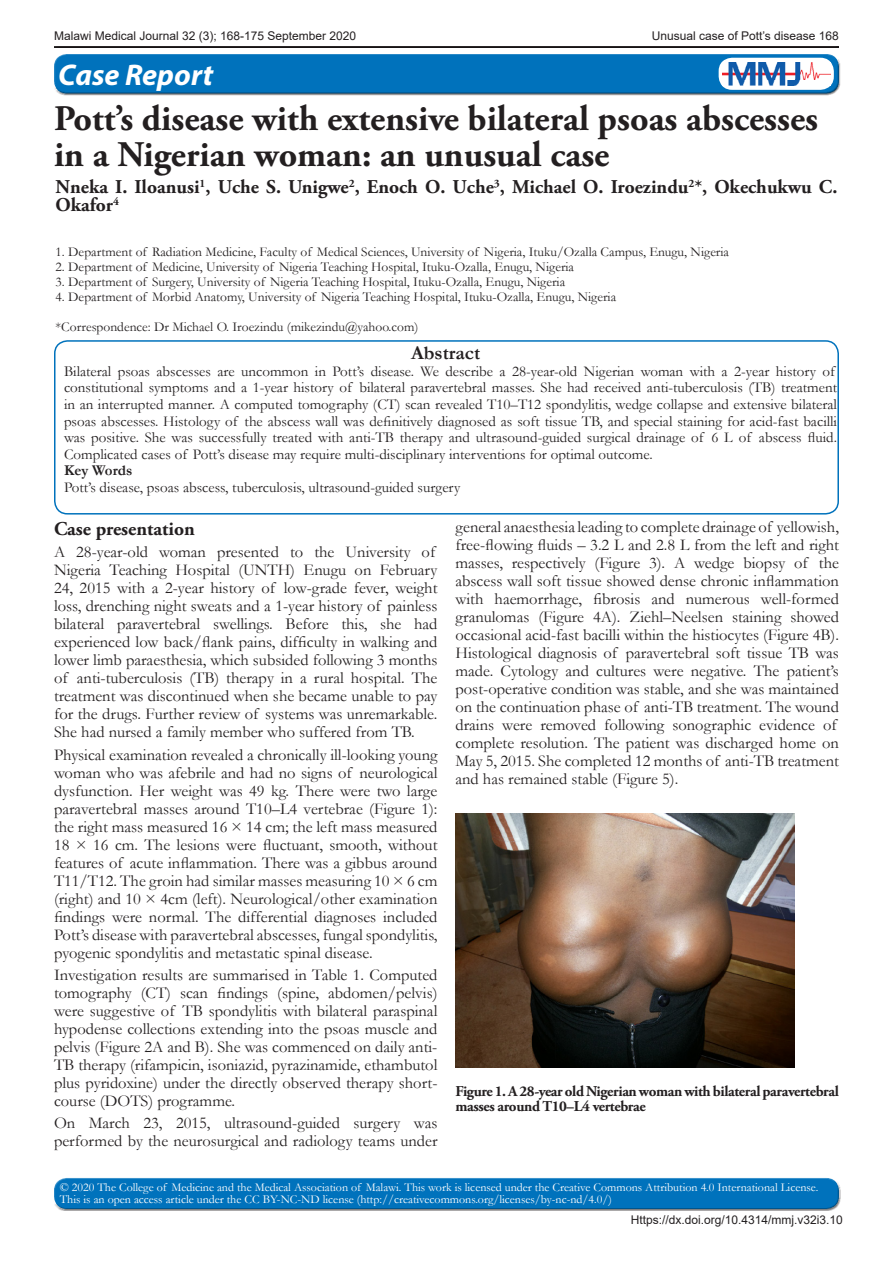
<style>
.page{position:relative;width:893px;height:1263px;background:#fff}
.page>*{position:absolute;margin:0;border:0;box-sizing:border-box;transform-origin:0 0}
.MMJ_Article_Title{font:700 36px/36px "Adobe Garamond Pro";color:#231f20}
.t1{font:italic 700 30px "Myriad Pro";color:#fff}
.MMJ_Author_Name{font:700 19.5px/18px "Adobe Garamond Pro";color:#231f20}
.MMJ_Heading_1{font:700 19.5px "Adobe Garamond Pro";color:#231f20}
.MMJ_Main_Abstract_He{font:700 19.5px "Garamond";color:#231f20}
.MMJ_Body_Text{font:16.5px/18px "Garamond";color:#231f20}
.MMJ_Abstract_Text{font:15px/16.5px "Garamond";color:#231f20}
.MMJ_table_descp{font:700 15px/15px "Adobe Garamond Pro";letter-spacing:-.025em;color:#231f20}
.MMJ_Abstract_Text-2{font:700 15px "Garamond";color:#231f20}
.MMJ_Author_Instituti{font:13.5px "Garamond";color:#231f20}
.t2{font:12px/12px "Garamond";color:#fff}
.MMJ_Article_heading{font:12px "Arial";color:#231f20}
</style>
<div class="page">
<hr style="left:53px;top:45px;width:787px;height:4px;background:#231f20;opacity:.75">
<div style="left:52px;top:1176px;width:789px;height:28px;background:#fff;opacity:.75"></div>
<div style="left:52px;top:1181px;width:789px;height:30px;background:#231f20;opacity:.75"></div>
<div style="left:52px;top:52px;width:788px;height:39px;background:#fff;opacity:.75"></div>
<div style="left:52px;top:59px;width:788px;height:36px;background:#231f20;opacity:.75"></div>
<div style="left:719px;top:58px;width:115px;height:32px;background:#fff;border-radius:13px"></div>
<img style="left:722px;top:62px;width:108px;height:23px">
<div style="left:54px;top:340px;width:785px;height:174px;border:2px solid #0072bc;border-radius:13px"></div>
<img style="left:455px;top:813px;width:339px;height:254px">
<p class="MMJ_Article_heading" style="left:54px;top:28px;width:304px">Malawi Medical Journal 32 (3); 168-175 September 2020</p>
<p class="MMJ_Article_heading" style="left:652px;top:28px;width:189px">Unusual case of Pott’s disease 168</p>
<h2 class="t1" style="left:58px;top:55px;width:157px">Case Report</h2>
<p class="MMJ_Article_Title" style="left:54px;top:102px;width:765px">Pott’s disease with extensive bilateral psoas abscesses in a Nigerian woman: an unusual case</p>
<p class="MMJ_Author_Name" style="left:56px;top:179px;width:783px">Nneka I. Iloanusi<sup>1</sup>, Uche S. Unigwe<sup>2</sup>, Enoch O. Uche<sup>3</sup>, Michael O. Iroezindu<sup>2</sup>*, Okechukwu C.<br>Okafor<sup>4</sup></p>
<p class="MMJ_Author_Instituti" style="left:56px;top:243px;width:675px">1. Department of Radiation Medicine, Faculty of Medical Sciences, University of Nigeria, Ituku/Ozalla Campus, Enugu, Nigeria</p>
<p class="MMJ_Author_Instituti" style="left:56px;top:258px;width:520px">2. Department of Medicine, University of Nigeria Teaching Hospital, Ituku-Ozalla, Enugu, Nigeria</p>
<p class="MMJ_Author_Instituti" style="left:56px;top:273px;width:511px">3. Department of Surgery, University of Nigeria Teaching Hospital, Ituku-Ozalla, Enugu, Nigeria</p>
<p class="MMJ_Author_Instituti" style="left:56px;top:288px;width:562px">4. Department of Morbid Anatomy, University of Nigeria Teaching Hospital, Ituku-Ozalla, Enugu, Nigeria</p>
<p class="MMJ_Author_Instituti" style="left:56px;top:318px;width:364px">*Correspondence: Dr Michael O. Iroezindu (mikezindu@yahoo.com)</p>
<p class="MMJ_Main_Abstract_He" style="left:411px;top:340px;width:71px">Abstract</p>
<p class="MMJ_Abstract_Text" style="left:64px;top:363px;width:774px">Bilateral psoas abscesses are uncommon in Pott’s disease. We describe a 28-year-old Nigerian woman with a 2-year history of constitutional symptoms and a 1-year history of bilateral paravertebral masses. She had received anti-tuberculosis (TB) treatment in an interrupted manner. A computed tomography (CT) scan revealed T10–T12 spondylitis, wedge collapse and extensive bilateral psoas abscesses. Histology of the abscess wall was definitively diagnosed as soft tissue TB, and special staining for acid-fast bacilli was positive. She was successfully treated with anti-TB therapy and ultrasound-guided surgical drainage of 6 L of abscess fluid.<br>Complicated cases of Pott’s disease may require multi-disciplinary interventions for optimal outcome.</p>
<p class="MMJ_Abstract_Text-2" style="left:64px;top:460px;width:70px">Key Words</p>
<p class="MMJ_Abstract_Text" style="left:64px;top:478px;width:398px">Pott’s disease, psoas abscess, tuberculosis, ultrasound-guided surgery</p>
<p class="MMJ_Heading_1" style="left:54px;top:517px;width:142px">Case presentation</p>
<p class="MMJ_Body_Text" style="left:54px;top:543px;width:385px">A 28-year-old woman presented to the University of Nigeria Teaching Hospital (UNTH) Enugu on February 24, 2015 with a 2-year history of low-grade fever, weight loss, drenching night sweats and a 1-year history of painless bilateral paravertebral swellings. Before this, she had experienced low back/flank pains, difficulty in walking and lower limb paraesthesia, which subsided following 3 months of anti-tuberculosis (TB) therapy in a rural hospital. The treatment was discontinued when she became unable to pay for the drugs. Further review of systems was unremarkable.<br>She had nursed a family member who suffered from TB.</p>
<p class="MMJ_Body_Text" style="left:54px;top:745px;width:385px;text-align:justify">Physical examination revealed a chronically ill-looking young woman who was afebrile and had no signs of neurological dysfunction. Her weight was 49 kg. There were two large paravertebral masses around T10–L4 vertebrae (Figure 1): the right mass measured 16 × 14 cm; the left mass measured 18 × 16 cm. The lesions were fluctuant, smooth, without features of acute inflammation. There was a gibbus around T11/T12. The groin had similar masses measuring 10 × 6 cm (right) and 10 × 4cm (left). Neurological/other examination findings were normal. The differential diagnoses included Pott’s disease with paravertebral abscesses, fungal spondylitis, pyogenic spondylitis and metastatic spinal disease.</p>
<p class="MMJ_Body_Text" style="left:54px;top:965px;width:385px;text-align:justify">Investigation results are summarised in Table 1. Computed tomography (CT) scan findings (spine, abdomen/pelvis) were suggestive of TB spondylitis with bilateral paraspinal hypodense collections extending into the psoas muscle and pelvis (Figure 2A and B). She was commenced on daily anti-TB therapy (rifampicin, isoniazid, pyrazinamide, ethambutol plus pyridoxine) under the directly observed therapy short&shy;course (DOTS) programme.</p>
<p class="MMJ_Body_Text" style="left:54px;top:1113px;width:385px">On March 23, 2015, ultrasound-guided surgery was performed by the neurosurgical and radiology teams under</p>
<p class="MMJ_Body_Text" style="left:455px;top:517px;width:385px">general anaesthesia leading to complete drainage of yellowish, free-flowing fluids – 3.2 L and 2.8 L from the left and right masses, respectively (Figure 3). A wedge biopsy of the abscess wall soft tissue showed dense chronic inflammation with haemorrhage, fibrosis and numerous well-formed granulomas (Figure 4A). Ziehl–Neelsen staining showed occasional acid-fast bacilli within the histiocytes (Figure 4B).<br>Histological diagnosis of paravertebral soft tissue TB was made. Cytology and cultures were negative. The patient’s post-operative condition was stable, and she was maintained on the continuation phase of anti-TB treatment. The wound drains were removed following sonographic evidence of complete resolution. The patient was discharged home on May 5, 2015. She completed 12 months of anti-TB treatment and has remained stable (Figure 5).</p>
<p class="MMJ_table_descp" style="left:455px;top:1084px;width:385px">Figure 1. A 28-year old Nigerian woman with bilateral paravertebral masses around T10–L4 vertebrae</p>
<p class="t2" style="left:60px;top:1181px;width:760px">© 2020 The College of Medicine and the Medical Association of Malawi. This work is licensed under the Creative Commons Attribution 4.0 International License.<br>This is an open access article under the CC BY-NC-ND license (http://creativecommons.org/licenses/by-nc-nd/4.0/)</p>
<p class="MMJ_Article_heading" style="left:631px;top:1211px;width:214px">Https://dx.doi.org/10.4314/mmj.v32i3.10</p>
</div>
